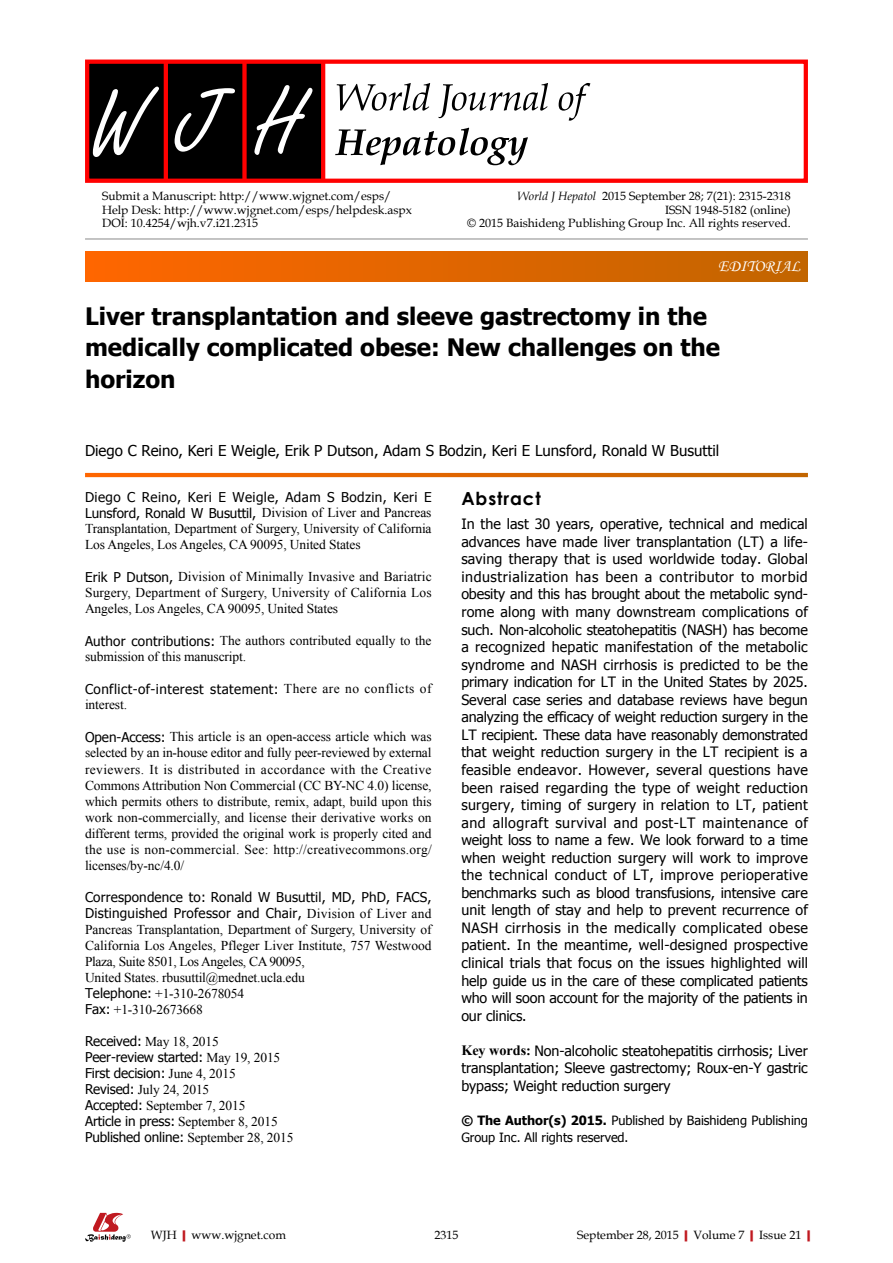
<style>
.page{position:relative;width:893px;height:1263px;background:#fff}
.page>*{position:absolute;margin:0;border:0;box-sizing:border-box;transform-origin:0 0}
.t1{font:700 24px/31.5px "Tahoma";color:#000}
.t2{font:700 18px "Century Gothic";letter-spacing:.05em;color:#000}
.t3{font:16.5px "Monotype Corsiva";color:#fff}
.t4{font:15px "Tahoma";color:#000}
.t5{font:14.25px/17.5px "Tahoma";letter-spacing:-.01em;color:#000;text-align:justify}
.t6{font:13.5px/16px "Times New Roman";letter-spacing:-.01em;color:#000;text-align:justify}
.t7{font:13.5px/16px "Tahoma";letter-spacing:-.01em;color:#000}
.t8{font:13.5px/15.6px "Tahoma";letter-spacing:.035em;color:#000}
.t9{font:12.75px/17.5px "Tahoma";letter-spacing:-.005em;color:#000}
.t10{font:12px/13.5px "Book Antiqua";color:#000}
.s1{font-style:italic}
.s2{font-family:"Tahoma"}
.s3{font-family:"Times New Roman"}
.s4{font-family:"Times New Roman";font-weight:700}
.s5{font-weight:700}
.s6{font-weight:700;color:#c01920}
</style>
<div class="page">
<div style="left:85px;top:252px;width:723px;height:29px;background:linear-gradient(to right,#f60,#c16500)"></div>
<hr style="left:85px;top:239px;width:723px;height:1px;background:#898989">
<svg style="left:85px;top:473px;width:723px;height:4px;background:#e06500"></svg>
<svg style="left:85px;top:1213px;width:46px;height:29px"></svg>
<div style="left:87px;top:61px;width:236px;height:121px;background:#000"></div>
<hr style="left:164px;top:61px;width:4px;height:121px;background:#f00">
<div style="left:242px;top:61px;width:5px;height:121px;background:#f00"></div>
<hr style="left:321px;top:61px;width:4px;height:121px;background:#f00">
<div style="left:85px;top:60px;width:723px;height:123px;border:4px solid #f00"></div>
<svg style="left:254px;top:85px;width:58px;height:70px"></svg>
<svg style="left:175px;top:88px;width:60px;height:64px"></svg>
<svg style="left:93px;top:87px;width:66px;height:70px"></svg>
<svg style="left:337px;top:83px;width:253px;height:38px"></svg>
<svg style="left:335px;top:128px;width:193px;height:37px"></svg>
<p class="t10" style="left:102px;top:189px;width:311px">Submit a Manuscript: http://www.wjgnet.com/esps/<br>Help Desk: http://www.wjgnet.com/esps/helpdesk.aspx<br>DOI: 10.4254/wjh.v7.i21.2315</p>
<p class="t10" style="left:467px;top:189px;width:325px;text-align:right"><span class="s1">World J Hepatol</span> 2015 September 28; 7(21): 2315-2318<br>ISSN 1948-5182 (online)<br>© 2015 Baishideng Publishing Group Inc. All rights reserved.</p>
<p class="t3" style="left:718px;top:256px;width:84px">EDITORIAL</p>
<p class="t1" style="left:85px;top:299px;width:636px">Liver transplantation and sleeve gastrectomy in the medically complicated obese: New challenges on the horizon</p>
<p class="t4" style="left:85px;top:440px;width:636px">Diego C Reino, Keri E Weigle, Erik P Dutson, Adam S Bodzin, Keri E Lunsford, Ronald W Busuttil</p>
<p class="t6" style="left:85px;top:489px;width:348px"><span class="s2">Diego C Reino, Keri E Weigle, Adam S Bodzin, Keri E Lunsford, Ronald W Busuttil,</span> Division of Liver and Pancreas Transplantation, Department of Surgery, University of California Los Angeles, Los Angeles, CA 90095, United States</p>
<p class="t6" style="left:85px;top:568px;width:348px"><span class="s2">Erik P Dutson,</span> Division of Minimally Invasive and Bariatric Surgery, Department of Surgery, University of California Los Angeles, Los Angeles, CA 90095, United States</p>
<p class="t6" style="left:85px;top:633px;width:348px"><span class="s2">Author contributions:</span> The authors contributed equally to the submission of this manuscript.</p>
<p class="t8" style="left:85px;top:680px;width:348px">Conflict-of-interest statement: <span class="s3">There are no conflicts of interest.</span></p>
<p class="t6" style="left:85px;top:729px;width:348px"><span class="s2">Open-Access:</span> This article is an open-access article which was selected by an in-house editor and fully peer-reviewed by external reviewers. It is distributed in accordance with the Creative Commons Attribution Non Commercial (CC BY-NC 4.0) license, which permits others to distribute, remix, adapt, build upon this work non-commercially, and license their derivative works on different terms, provided the original work is properly cited and the use is non-commercial. See: http://creativecommons.org/ licenses/by-nc/4.0/</p>
<p class="t6" style="left:85px;top:889px;width:348px;text-align:left"><span class="s2">Correspondence to: Ronald W Busuttil, MD, PhD, FACS, Distinguished Professor and Chair,</span> Division of Liver and Pancreas Transplantation, Department of Surgery, University of California Los Angeles, Pfleger Liver Institute, 757 Westwood Plaza, Suite 8501, Los Angeles, CA 90095,<br>United States. rbusuttil@mednet.ucla.edu<br><span class="s2">Telephone:</span> +1-310-2678054<br><span class="s2">Fax:</span> +1-310-2673668</p>
<p class="t7" style="left:85px;top:1032px;width:210px">Received: <span class="s3">May 18, 2015<br></span>Peer-review started: <span class="s3">May 19, 2015<br></span>First decision: <span class="s3">June 4, 2015<br></span>Revised: <span class="s3">July 24, 2015<br></span>Accepted: <span class="s3">September 7, 2015<br></span>Article in press: <span class="s3">September 8, 2015<br></span>Published online: <span class="s3">September 28, 2015</span></p>
<p class="t2" style="left:461px;top:485px;width:81px">Abstract</p>
<p class="t5" style="left:461px;top:515px;width:348px">In the last 30 years, operative, technical and medical advances have made liver transplantation (LT) a life&shy;saving therapy that is used worldwide today. Global industrialization has been a contributor to morbid obesity and this has brought about the metabolic synd&shy;rome along with many downstream complications of such. Non-alcoholic steatohepatitis (NASH) has become a recognized hepatic manifestation of the metabolic syndrome and NASH cirrhosis is predicted to be the primary indication for LT in the United States by 2025.<br>Several case series and database reviews have begun analyzing the efficacy of weight reduction surgery in the LT recipient. These data have reasonably demonstrated that weight reduction surgery in the LT recipient is a feasible endeavor. However, several questions have been raised regarding the type of weight reduction surgery, timing of surgery in relation to LT, patient and allograft survival and post-LT maintenance of weight loss to name a few. We look forward to a time when weight reduction surgery will work to improve the technical conduct of LT, improve perioperative benchmarks such as blood transfusions, intensive care unit length of stay and help to prevent recurrence of NASH cirrhosis in the medically complicated obese patient. In the meantime, well-designed prospective clinical trials that focus on the issues highlighted will help guide us in the care of these complicated patients who will soon account for the majority of the patients in our clinics.</p>
<p class="t5" style="left:461px;top:1041px;width:348px"><span class="s4">Key words:</span> Non-alcoholic steatohepatitis cirrhosis; Liver transplantation; Sleeve gastrectomy; Roux-en-Y gastric bypass; Weight reduction surgery</p>
<p class="t9" style="left:461px;top:1111px;width:348px"><span class="s5">© The Author(s) 2015.</span> Published by Baishideng Publishing<br>Group Inc. All rights reserved.</p>
<p class="t10" style="left:151px;top:1227px;width:137px">WJH<span class="s6">|</span>www.wjgnet.com</p>
<p class="t10" style="left:434px;top:1227px;width:25px">2315</p>
<p class="t10" style="left:577px;top:1227px;width:240px">September 28, 2015<span class="s6">|</span>Volume 7<span class="s6">|</span>Issue 21<span class="s6">|</span></p>
</div>
